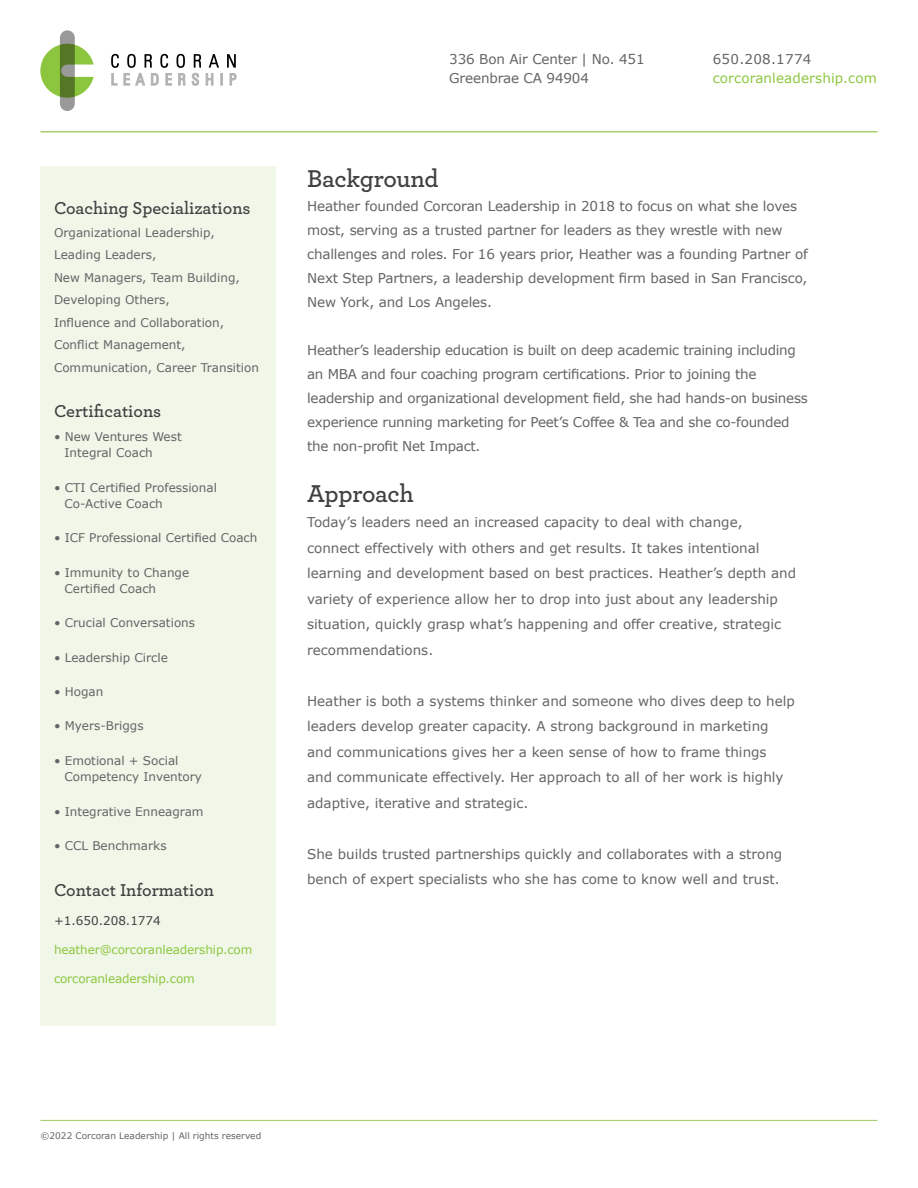
<style>
.page{position:relative;width:918px;height:1188px;background:#fff}
.page>*{position:absolute;margin:0;border:0;box-sizing:border-box;transform-origin:0 0}
.t1{font:600 25.5px "Archer";letter-spacing:-.02em;color:#414042}
.t2{font:600 18px "Archer";color:#414042}
.t3{font:13.5px/25.5px "Verdana";color:#636466}
.t4{font:13.5px/24px "Verdana";letter-spacing:-.02em;color:#636466}
.t5{font:13.5px "Verdana";letter-spacing:.01em;color:#8dc640}
.t6{font:13.5px "Verdana";letter-spacing:.02em;color:#636466}
.t7{font:12px/22.5px "Verdana";color:#636466}
.t8{font:12px "Verdana";letter-spacing:-.01em;color:#8dc640}
.t9{font:12px "Verdana";color:#414042}
.t10{font:9px "Verdana";color:#636466}
</style>
<div class="page">
<div style="left:40px;top:166px;width:236px;height:860px;background:#f0f7e8"></div>
<svg style="left:111px;top:54px;width:74px;height:31px"></svg>
<svg style="left:192px;top:54px;width:44px;height:32px"></svg>
<svg style="left:40px;top:44px;width:54px;height:53px"></svg>
<svg style="left:60px;top:30px;width:15px;height:81px"></svg>
<hr style="left:40px;top:131px;width:838px;height:2px;background:#a8d16e">
<hr style="left:40px;top:1120px;width:838px;height:1px;background:#a8d16e">
<h2 class="t2" style="left:54px;top:195px;width:198px">Coaching Specializations</h2>
<p class="t7" style="left:54px;top:221px;width:207px">Organizational Leadership,<br>Leading Leaders,<br>New Managers, Team Building,<br>Developing Others,<br>Influence and Collaboration,<br>Conflict Management,<br>Communication, Career Transition</p>
<h2 class="t2" style="left:54px;top:398px;width:109px">Certifications</h2>
<p class="t7" style="left:64px;top:428px;width:119px;line-height:16.5px;text-indent:-10px">• New Ventures West<br>Integral Coach</p>
<p class="t7" style="left:64px;top:479px;width:154px;line-height:16.5px;text-indent:-10px">• CTI Certified Professional<br>Co-Active Coach</p>
<p class="t7" style="left:54px;top:527px;width:205px">• ICF Professional Certified Coach</p>
<p class="t7" style="left:64px;top:564px;width:126px;line-height:16.5px;text-indent:-10px">• Immunity to Change<br>Certified Coach</p>
<p class="t7" style="left:54px;top:612px;width:143px">• Crucial Conversations</p>
<p class="t7" style="left:54px;top:646px;width:115px">• Leadership Circle</p>
<p class="t7" style="left:54px;top:681px;width:51px">• Hogan</p>
<p class="t7" style="left:54px;top:715px;width:91px">• Myers-Briggs</p>
<p class="t7" style="left:64px;top:752px;width:139px;line-height:16.5px;text-indent:-10px">• Emotional + Social<br>Competency Inventory</p>
<p class="t7" style="left:54px;top:800px;width:151px">• Integrative Enneagram</p>
<p class="t7" style="left:54px;top:834px;width:114px">• CCL Benchmarks</p>
<h2 class="t2" style="left:54px;top:876px;width:162px">Contact Information</h2>
<p class="t9" style="left:54px;top:913px;width:108px">+1.650.208.1774</p>
<p class="t8" style="left:54px;top:942px;width:200px">heather@corcoranleadership.com</p>
<p class="t8" style="left:54px;top:971px;width:142px">corcoranleadership.com</p>
<p class="t3" style="left:449px;top:49px;width:197px;line-height:19.5px">336 Bon Air Center | No. 451<br>Greenbrae CA 94904</p>
<p class="t6" style="left:713px;top:50px;width:100px">650.208.1774</p>
<p class="t5" style="left:713px;top:70px;width:166px">corcoranleadership.com</p>
<h1 class="t1" style="left:307px;top:159px;width:133px">Background</h1>
<p class="t3" style="left:307px;top:194px;width:502px;line-height:24px">Heather founded Corcoran Leadership in 2018 to focus on what she loves most, serving as a trusted partner for leaders as they wrestle with new challenges and roles. For 16 years prior, Heather was a founding Partner of Next Step Partners, a leadership development firm based in San Francisco, New York, and Los Angeles.</p>
<p class="t4" style="left:307px;top:338px;width:502px">Heather’s leadership education is built on deep academic training including an MBA and four coaching program certifications. Prior to joining the leadership and organizational development field, she had hands-on business experience running marketing for Peet’s Coffee &amp; Tea and she co-founded the non-profit Net Impact.</p>
<h1 class="t1" style="left:307px;top:474px;width:108px">Approach</h1>
<p class="t3" style="left:307px;top:510px;width:491px">Today’s leaders need an increased capacity to deal with change, connect effectively with others and get results. It takes intentional learning and development based on best practices. Heather’s depth and variety of experience allow her to drop into just about any leadership situation, quickly grasp what’s happening and offer creative, strategic recommendations.</p>
<p class="t3" style="left:307px;top:688px;width:489px">Heather is both a systems thinker and someone who dives deep to help leaders develop greater capacity. A strong background in marketing and communications gives her a keen sense of how to frame things and communicate effectively. Her approach to all of her work is highly adaptive, iterative and strategic.</p>
<p class="t3" style="left:307px;top:841px;width:477px">She builds trusted partnerships quickly and collaborates with a strong bench of expert specialists who she has come to know well and trust.</p>
<p class="t10" style="left:40px;top:1130px;width:222px">©2022 Corcoran Leadership | All rights reserved</p>
</div>
